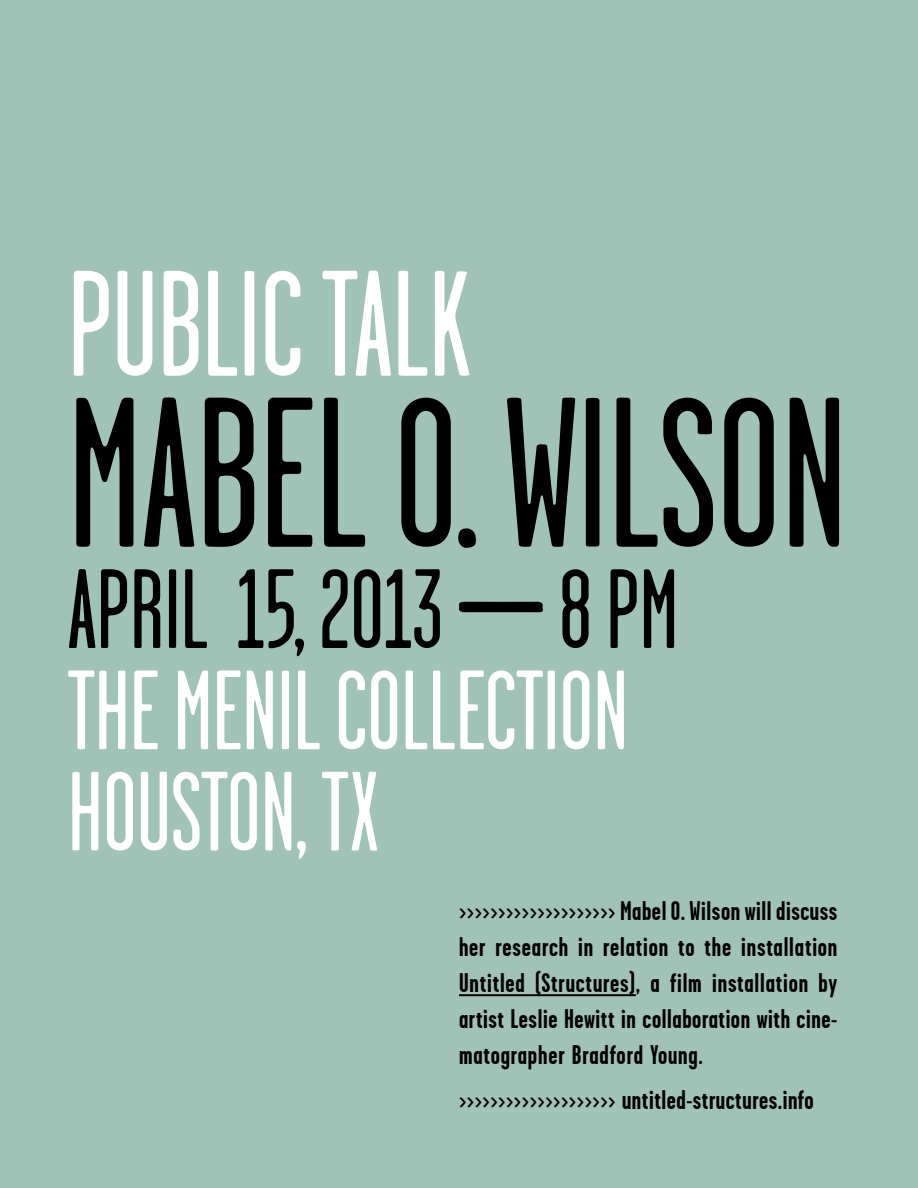
<style>
.page{position:relative;width:918px;height:1188px;background:#a0c2b7}
.page>*{position:absolute;margin:0;border:0;box-sizing:border-box;transform-origin:0 0}
.t1{font:213px "Garage Gothic";color:#000}
.t2{font:150px "Garage Gothic";color:#fff}
.t3{font:112.5px/101.2px "Garage Gothic";color:#fff;text-align:justify}
.t4{font:700 27px/36px "Garage Gothic";letter-spacing:.02em;color:#000;text-align:justify}
.s1{color:#000}
.s2{font-size:168.75px;color:#000}
</style>
<div class="page">
<hr style="left:459px;top:994px;width:177px;height:2px;background:#000">
<h2 class="t2" style="left:68px;top:247px;width:404px">PUBLICTALK</h2>
<h1 class="t1" style="left:68px;top:364px;width:781px">MABELO.WILSON</h1>
<h3 class="t3" style="left:68px;top:560px;width:571px"><span class="s1">APRIL 15,2013</span><span class="s2">—</span> <span class="s1">8 PM </span>THEMENIL COLLECTION HOUSTON,TX</h3>
<p class="t4" style="left:459px;top:893px;width:380px">&gt;&gt;&gt;&gt;&gt;&gt;&gt;&gt;&gt;&gt;&gt;&gt;&gt;&gt;&gt;&gt;&gt;&gt;&gt;&gt; Mabel O. Wilson will discuss her research in relation to the installation Untitled (Structures), a film installation by artist Leslie Hewitt in collaboration with cine&shy;matographer Bradford Young.</p>
<p class="t4" style="left:459px;top:1082px;width:356px">&gt;&gt;&gt;&gt;&gt;&gt;&gt;&gt;&gt;&gt;&gt;&gt;&gt;&gt;&gt;&gt;&gt;&gt;&gt;&gt; untitled-structures.info</p>
</div>
